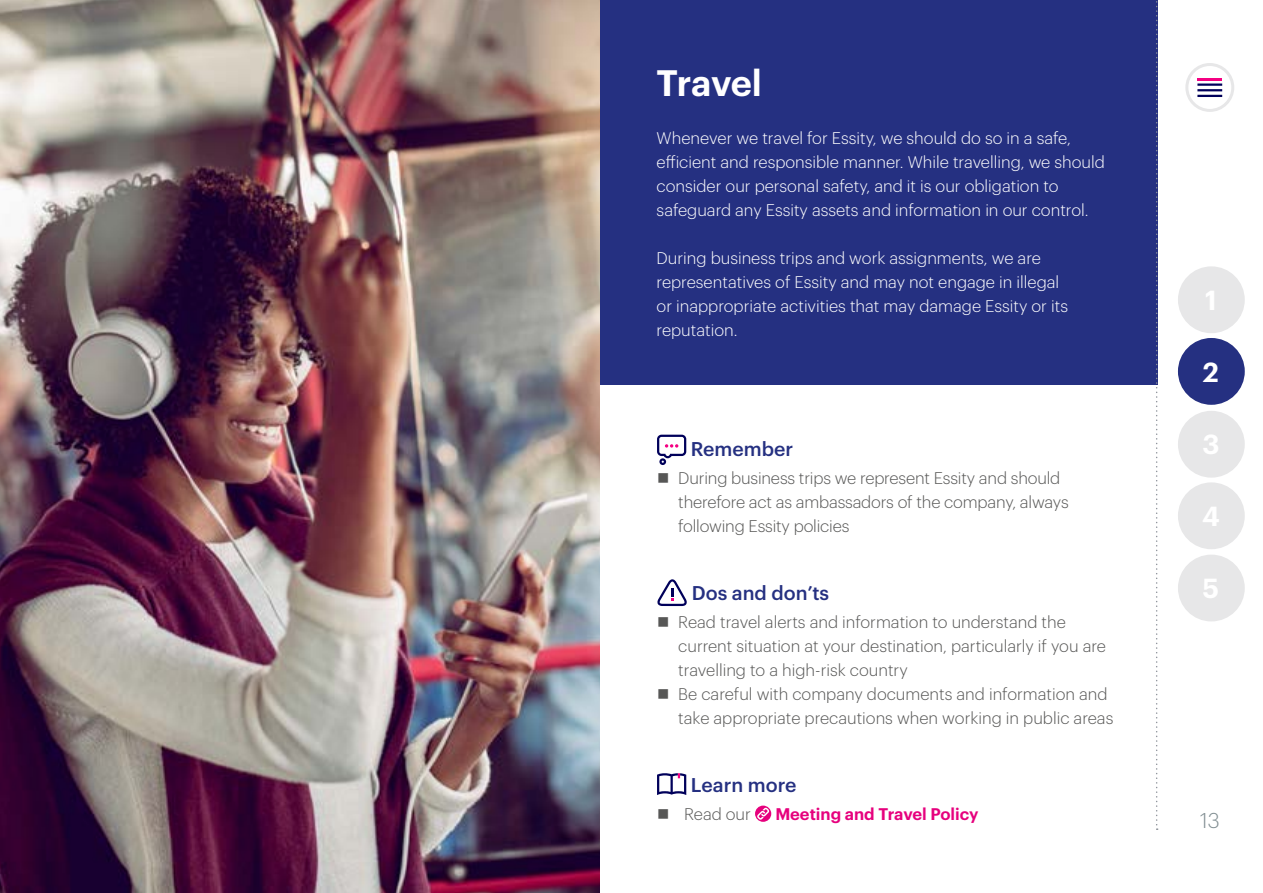
<style>
.page{position:relative;width:1263px;height:893px;background:#fff}
.page>*{position:absolute;margin:0;border:0;box-sizing:border-box;transform-origin:0 0}
.t1{font:600 36px "Graphik";letter-spacing:-.015em;color:#fff}
.t2{font:600 27px "Graphik";color:#fff}
.t3{font:300 21px "Graphik";color:#818e92}
.t4{font:500 19.5px "Graphik";color:#253081}
.t5{font:300 16.5px/24px "Graphik";color:#fff}
.t6{font:300 16.5px/24px "Graphik";color:#575756}
.t7{font:600 16.5px "Graphik";color:#e6007d}
</style>
<div class="page">
<div style="left:600px;top:0;width:557px;height:384px;background:#253081"></div>
<svg style="left:657px;top:435px;width:29px;height:30px"></svg>
<svg style="left:657px;top:579px;width:30px;height:27px"></svg>
<svg style="left:657px;top:773px;width:29px;height:22px"></svg>
<svg style="left:755px;top:806px;width:16px;height:16px"></svg>
<svg style="left:757px;top:808px;width:12px;height:12px"></svg>
<img style="left:0;top:0;width:600px;height:893px">
<svg style="left:1187px;top:64px;width:46px;height:46px"></svg>
<div style="left:1185px;top:63px;width:49px;height:49px;border:3px solid #e7e7e8;border-radius:50%"></div>
<hr style="left:1197px;top:78px;width:25px;height:2px;background:#f50082">
<hr style="left:1197px;top:84px;width:25px;height:2px;background:#00005a">
<hr style="left:1197px;top:89px;width:25px;height:2px;background:#00005a">
<hr style="left:1197px;top:95px;width:25px;height:2px;background:#00005a">
<svg style="left:1156px;top:0;width:2px;height:830px"></svg>
<div style="left:1178px;top:266px;width:67px;height:67px;background:#e7e7e8;border-radius:50%"></div>
<div style="left:1178px;top:411px;width:67px;height:67px;background:#e7e7e8;border-radius:50%"></div>
<div style="left:1178px;top:555px;width:67px;height:66px;background:#e7e7e8;border-radius:50%"></div>
<div style="left:1178px;top:338px;width:67px;height:67px;background:#253081;border-radius:50%"></div>
<div style="left:1178px;top:482px;width:67px;height:67px;background:#e7e7e8;border-radius:50%"></div>
<h1 class="t1" style="left:657px;top:55px;width:107px">Travel</h1>
<p class="t5" style="left:657px;top:125px;width:450px">Whenever we travel for Essity, we should do so in a safe, efficient and responsible manner. While travelling, we should consider our personal safety, and it is our obligation to safeguard any Essity assets and information in our control.</p>
<p class="t5" style="left:657px;top:245px;width:413px">During business trips and work assignments, we are representatives of Essity and may not engage in illegal or inappropriate activities that may damage Essity or its reputation.</p>
<p class="t4" style="left:691px;top:434px;width:104px">Remember</p>
<p class="t6" style="left:678px;top:465px;width:392px">During business trips we represent Essity and should therefore act as ambassadors of the company, always following Essity policies</p>
<p class="t4" style="left:692px;top:578px;width:139px">Dos and don’ts</p>
<p class="t6" style="left:678px;top:609px;width:437px">Read travel alerts and information to understand the current situation at your destination, particularly if you are travelling to a high-risk country<br>Be careful with company documents and information and take appropriate precautions when working in public areas</p>
<h2 class="t2" style="left:1205px;top:280px;width:13px">1</h2>
<h2 class="t2" style="left:1203px;top:352px;width:18px">2</h2>
<h2 class="t2" style="left:1202px;top:424px;width:19px">3</h2>
<h2 class="t2" style="left:1202px;top:496px;width:19px">4</h2>
<h2 class="t2" style="left:1203px;top:568px;width:18px">5</h2>
<p class="t4" style="left:691px;top:770px;width:107px">Learn more</p>
<p class="t6" style="left:684px;top:801px;width:68px">Read our</p>
<p class="t7" style="left:775px;top:802px;width:205px">Meeting and Travel Policy</p>
<p class="t3" style="left:1200px;top:805px;width:21px">13</p>
</div>
